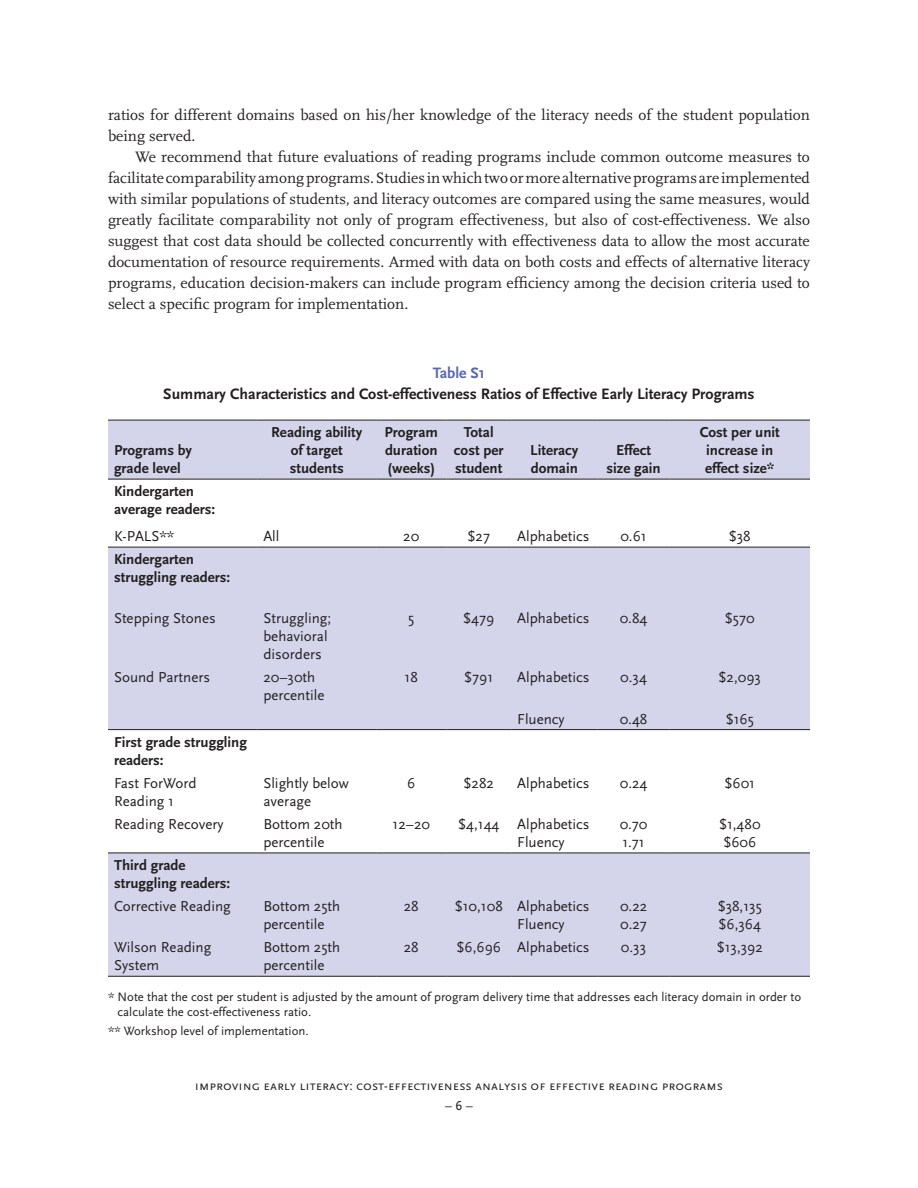
<style>
.page{position:relative;width:918px;height:1188px;background:#fff}
.page>*{position:absolute;margin:0;border:0;box-sizing:border-box;transform-origin:0 0}
.t1{font:15.75px/21px "Scala";color:#231f20}
.t2{font:700 15.75px "Scala Sans";color:#231f20}
.t3{font:700 15.75px "Scala Sans";color:#5668b1}
.t4{font:15px/18px "Scala Sans";color:#231f20}
.t5{font:700 15px/18px "Scala Sans";color:#231f20}
.t6{font:13.5px "Scala Sans Caps";color:#231f20}
.t7{font:12.75px/15px "Scala Sans";color:#231f20}
</style>
<div class="page">
<svg style="left:108px;top:421px;width:702px;height:555px;fill:#d4d5eb"></svg>
<hr style="left:108px;top:420px;width:149px;height:1px;background:#231f20">
<hr style="left:257px;top:420px;width:119px;height:1px;background:#231f20">
<hr style="left:376px;top:420px;width:70px;height:1px;background:#231f20">
<hr style="left:446px;top:420px;width:65px;height:1px;background:#231f20">
<hr style="left:511px;top:420px;width:87px;height:1px;background:#231f20">
<hr style="left:598px;top:420px;width:72px;height:1px;background:#231f20">
<hr style="left:670px;top:420px;width:140px;height:1px;background:#231f20">
<hr style="left:108px;top:547px;width:149px;height:1px;background:#231f20">
<hr style="left:257px;top:547px;width:119px;height:1px;background:#231f20">
<hr style="left:376px;top:547px;width:70px;height:1px;background:#231f20">
<hr style="left:446px;top:547px;width:65px;height:1px;background:#231f20">
<hr style="left:511px;top:547px;width:87px;height:1px;background:#231f20">
<hr style="left:598px;top:547px;width:72px;height:1px;background:#231f20">
<hr style="left:670px;top:547px;width:140px;height:1px;background:#231f20">
<hr style="left:108px;top:729px;width:149px;height:1px;background:#231f20">
<hr style="left:257px;top:729px;width:119px;height:1px;background:#231f20">
<hr style="left:376px;top:729px;width:70px;height:1px;background:#231f20">
<hr style="left:446px;top:729px;width:65px;height:1px;background:#231f20">
<hr style="left:511px;top:729px;width:87px;height:1px;background:#231f20">
<hr style="left:598px;top:729px;width:72px;height:1px;background:#231f20">
<hr style="left:670px;top:729px;width:140px;height:1px;background:#231f20">
<hr style="left:108px;top:976px;width:149px;height:1px;background:#231f20">
<hr style="left:257px;top:976px;width:119px;height:1px;background:#231f20">
<hr style="left:376px;top:976px;width:70px;height:1px;background:#231f20">
<hr style="left:446px;top:976px;width:65px;height:1px;background:#231f20">
<hr style="left:511px;top:976px;width:87px;height:1px;background:#231f20">
<hr style="left:598px;top:976px;width:72px;height:1px;background:#231f20">
<hr style="left:670px;top:976px;width:140px;height:1px;background:#231f20">
<hr style="left:108px;top:853px;width:149px;height:1px;background:#231f20">
<hr style="left:257px;top:853px;width:119px;height:1px;background:#231f20">
<hr style="left:376px;top:853px;width:70px;height:1px;background:#231f20">
<hr style="left:446px;top:853px;width:65px;height:1px;background:#231f20">
<hr style="left:511px;top:853px;width:87px;height:1px;background:#231f20">
<hr style="left:598px;top:853px;width:72px;height:1px;background:#231f20">
<hr style="left:670px;top:853px;width:140px;height:1px;background:#231f20">
<hr style="left:108px;top:479px;width:149px;height:1px;background:#231f20">
<hr style="left:257px;top:479px;width:119px;height:1px;background:#231f20">
<hr style="left:376px;top:479px;width:70px;height:1px;background:#231f20">
<hr style="left:446px;top:479px;width:65px;height:1px;background:#231f20">
<hr style="left:511px;top:479px;width:87px;height:1px;background:#231f20">
<hr style="left:598px;top:479px;width:72px;height:1px;background:#231f20">
<hr style="left:670px;top:479px;width:140px;height:1px;background:#231f20">
<p class="t1" style="left:108px;top:104px;width:704px">ratios for different domains based on his/her knowledge of the literacy needs of the student population being served.</p>
<p class="t1" style="left:108px;top:146px;width:704px;text-align:justify;text-indent:27px">We recommend that future evaluations of reading programs include common outcome measures to facilitate comparability among programs. Studies in which two or more alternative programs are implemented with similar populations of students, and literacy outcomes are compared using the same measures, would greatly facilitate comparability not only of program effectiveness, but also of cost-effectiveness. We also suggest that cost data should be collected concurrently with effectiveness data to allow the most accurate documentation of resource requirements. Armed with data on both costs and effects of alternative literacy programs, education decision-makers can include program efficiency among the decision criteria used to select a specific program for implementation.</p>
<p class="t3" style="left:433px;top:364px;width:54px">Table S1</p>
<p class="t2" style="left:163px;top:385px;width:593px">Summary Characteristics and Cost-effectiveness Ratios of Effective Early Literacy Programs</p>
<p class="t5" style="left:114px;top:442px;width:80px">Programs by grade level</p>
<p class="t5" style="left:271px;top:424px;width:93px;text-align:center">Reading ability of target students</p>
<p class="t5" style="left:385px;top:424px;width:55px;text-align:justify">Program duration (weeks)</p>
<p class="t5" style="left:454px;top:424px;width:51px;text-align:center">Total cost per student</p>
<p class="t5" style="left:530px;top:442px;width:50px">Literacy domain</p>
<p class="t5" style="left:606px;top:442px;width:56px;text-align:center">Effect size gain</p>
<p class="t5" style="left:700px;top:424px;width:82px;text-align:center">Cost per unit increase in effect size*</p>
<p class="t5" style="left:114px;top:483px;width:103px">Kindergarten average readers:</p>
<p class="t4" style="left:114px;top:528px;width:62px">K-PALS**</p>
<p class="t4" style="left:263px;top:528px;width:18px">All</p>
<p class="t4" style="left:403px;top:528px;width:17px">20</p>
<p class="t4" style="left:468px;top:528px;width:24px">$27</p>
<p class="t4" style="left:517px;top:528px;width:74px">Alphabetics</p>
<p class="t4" style="left:620px;top:528px;width:28px">0.61</p>
<p class="t4" style="left:729px;top:528px;width:23px">$38</p>
<p class="t5" style="left:114px;top:551px;width:118px">Kindergarten struggling readers:</p>
<p class="t4" style="left:114px;top:610px;width:103px">Stepping Stones</p>
<p class="t4" style="left:263px;top:610px;width:69px">Struggling; behavioral disorders</p>
<p class="t4" style="left:408px;top:610px;width:8px">5</p>
<p class="t4" style="left:463px;top:610px;width:33px">$479</p>
<p class="t4" style="left:517px;top:610px;width:74px">Alphabetics</p>
<p class="t4" style="left:620px;top:610px;width:29px">0.84</p>
<p class="t4" style="left:725px;top:610px;width:31px">$570</p>
<p class="t4" style="left:114px;top:669px;width:98px">Sound Partners</p>
<p class="t4" style="left:263px;top:669px;width:63px">20–30th percentile</p>
<p class="t4" style="left:405px;top:669px;width:15px">18</p>
<p class="t4" style="left:464px;top:669px;width:30px">$791</p>
<p class="t4" style="left:517px;top:669px;width:74px">Alphabetics</p>
<p class="t4" style="left:620px;top:669px;width:28px">0.34</p>
<p class="t4" style="left:719px;top:669px;width:44px">$2,093</p>
<p class="t4" style="left:517px;top:710px;width:49px">Fluency</p>
<p class="t4" style="left:620px;top:710px;width:29px">0.48</p>
<p class="t4" style="left:726px;top:710px;width:30px">$165</p>
<p class="t5" style="left:114px;top:733px;width:135px">First grade struggling readers:</p>
<p class="t4" style="left:114px;top:774px;width:84px">Fast ForWord<br>Reading 1</p>
<p class="t4" style="left:263px;top:774px;width:87px">Slightly below average</p>
<p class="t4" style="left:407px;top:774px;width:10px">6</p>
<p class="t4" style="left:464px;top:774px;width:32px">$282</p>
<p class="t4" style="left:517px;top:774px;width:74px">Alphabetics</p>
<p class="t4" style="left:620px;top:774px;width:29px">0.24</p>
<p class="t4" style="left:725px;top:774px;width:32px">$601</p>
<p class="t4" style="left:114px;top:815px;width:111px">Reading Recovery</p>
<p class="t4" style="left:263px;top:815px;width:81px">Bottom 20th percentile</p>
<p class="t4" style="left:393px;top:815px;width:39px">12–20</p>
<p class="t4" style="left:517px;top:815px;width:74px;text-indent:-59px">$4,144 Alphabetics<br>Fluency</p>
<p class="t4" style="left:620px;top:815px;width:29px">0.70<br>1.71</p>
<p class="t4" style="left:719px;top:815px;width:43px">$1,480 $606</p>
<p class="t5" style="left:114px;top:856px;width:118px">Third grade struggling readers:</p>
<p class="t4" style="left:114px;top:898px;width:118px">Corrective Reading</p>
<p class="t4" style="left:263px;top:898px;width:78px">Bottom 25th percentile</p>
<p class="t4" style="left:404px;top:898px;width:16px">28</p>
<p class="t4" style="left:517px;top:898px;width:74px;text-indent:-62px">$10,108 Alphabetics<br>Fluency</p>
<p class="t4" style="left:620px;top:898px;width:29px">0.22<br>0.27</p>
<p class="t4" style="left:718px;top:898px;width:46px">$38,135 $6,364</p>
<p class="t4" style="left:114px;top:939px;width:99px">Wilson Reading<br>System</p>
<p class="t4" style="left:263px;top:939px;width:78px">Bottom 25th percentile</p>
<p class="t4" style="left:404px;top:939px;width:16px">28</p>
<p class="t4" style="left:457px;top:939px;width:135px">$6,696 Alphabetics</p>
<p class="t4" style="left:621px;top:939px;width:27px">0.33</p>
<p class="t4" style="left:717px;top:939px;width:48px">$13,392</p>
<p class="t7" style="left:118px;top:989px;width:685px;text-indent:-10px">* Note that the cost per student is adjusted by the amount of program delivery time that addresses each literacy domain in order to calculate the cost-effectiveness ratio.</p>
<p class="t7" style="left:108px;top:1024px;width:202px">** Workshop level of implementation.</p>
<p class="t6" style="left:195px;top:1078px;width:530px">improving early literacy: cost-effectiveness analysis of effective reading programs</p>
<p class="t6" style="left:445px;top:1098px;width:30px">– 6 –</p>
</div>
